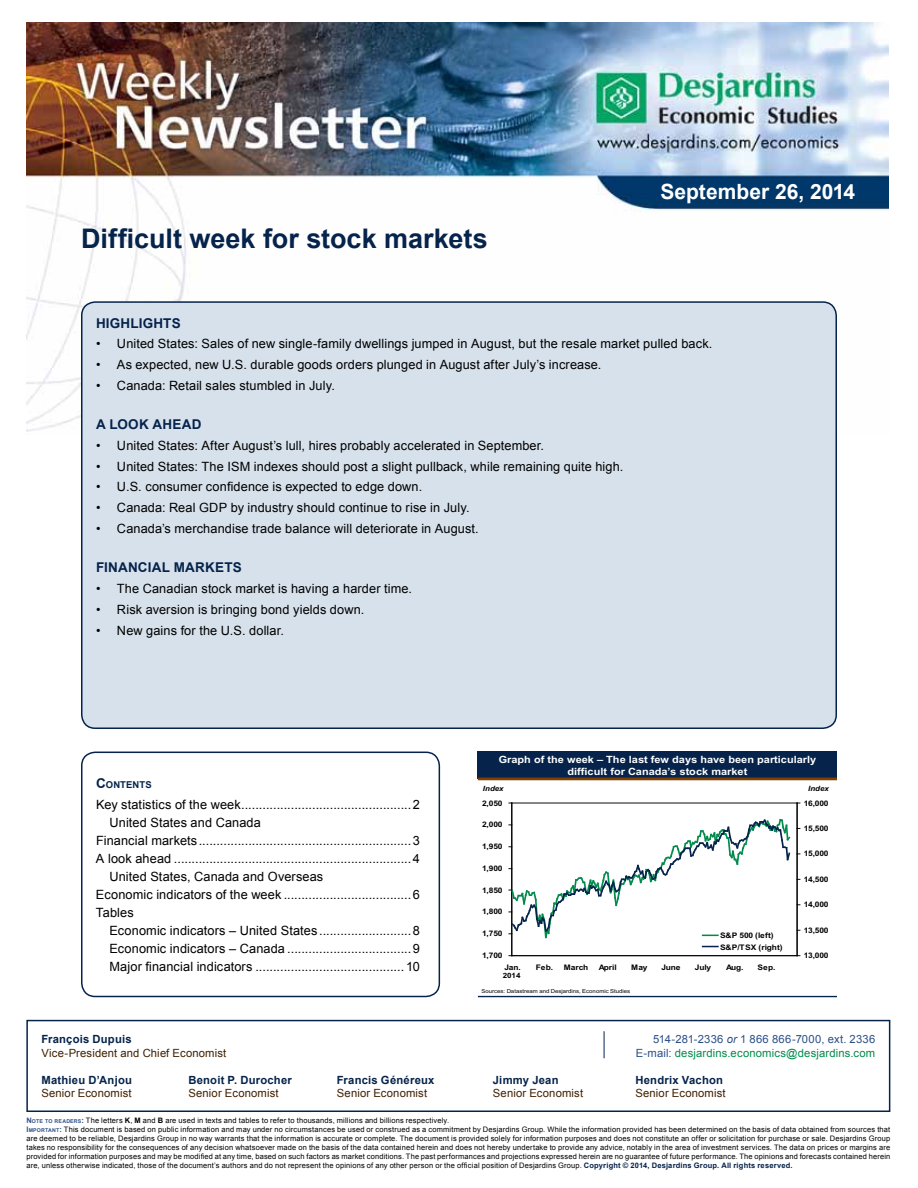
<style>
.page{position:relative;width:918px;height:1188px;background:#fff}
.page>*{position:absolute;margin:0;border:0;box-sizing:border-box;transform-origin:0 0}
.t1{font:700 27px "Arial";color:#05234b}
.t2{font:700 21px "Arial";color:#fff}
.t3{font:700 13.5px "Arial";letter-spacing:.015em;color:#05234b}
.t4{font:12.75px "Arial";letter-spacing:.01em;color:#000}
.t5{font:11.25px "Arial";letter-spacing:.015em;color:#401f00}
.t6{font:700 11.25px "Arial";letter-spacing:.02em;color:#05234b}
.t7{font:11.25px "Arial";letter-spacing:.015em;color:#008b4d}
.t8{font:11.25px "Arial";letter-spacing:.025em;color:#2d5088}
.t9{font:700 10.05px/12px "Arial";color:#fff;text-align:center;scale:1.1 1}
.t10{font:700 9.45px "Arial";letter-spacing:.015em;color:#05234b}
.t11{font:700 7.65px/11.2px "Arial";letter-spacing:-.025em;color:#000;scale:1.1 1}
.t12{font:7.5px/9px "Arial";letter-spacing:.02em;color:#000}
.t13{font:italic 700 7.2px "Arial";color:#000;scale:1.1 1}
.t14{font:700 7.2px "Arial";color:#000;scale:1.1 1}
.t15{font:5.4px "Arial";letter-spacing:.005em;color:#000;scale:1.1 1}
.s1{font-size:13.5px}
.s2{font-style:italic}
.s3{color:#2d5088}
.s4{font-weight:700;color:#2d5088}
.s5{font-weight:700;font-size:5.25px;color:#2d5088}
.s6{font-weight:700}
.s7{font-weight:700;color:#05234b}
</style>
<div class="page">
<img style="left:26px;top:23px;width:862px;height:409px">
<svg style="left:26px;top:1019px;width:865px;height:93px"></svg>
<svg style="left:604px;top:1031px;width:1px;height:27px"></svg>
<div style="left:82px;top:302px;width:754px;height:426px;background:#d7e1eb;border-radius:14px"></div>
<div style="left:81px;top:301px;width:756px;height:428px;border:2px solid #05234b;border-radius:14px"></div>
<div style="left:81px;top:752px;width:359px;height:245px;border:2px solid #05234b;border-radius:14px"></div>
<div style="left:478px;top:751px;width:359px;height:28px;background:#05234b"></div>
<hr style="left:478px;top:777px;width:359px;height:3px;background:#803f00">
<hr style="left:478px;top:996px;width:359px;height:1px;background:#05234b">
<hr style="left:512px;top:803px;width:285px;height:1px;background:#000">
<hr style="left:512px;top:803px;width:1px;height:153px;background:#000">
<hr style="left:512px;top:955px;width:285px;height:1px;background:#000">
<hr style="left:797px;top:803px;width:1px;height:153px;background:#000">
<svg style="left:509px;top:818px;width:291px;height:121px"></svg>
<svg style="left:703px;top:946px;width:15px;height:1px"></svg>
<h1 class="t1" style="left:81px;top:221px;width:408px">Difficult week for stock markets</h1>
<h2 class="t2" style="left:660px;top:178px;width:196px">September 26, 2014</h2>
<p class="t3" style="left:96px;top:314px;width:85px">High lights</p>
<p class="t4" style="left:96px;top:336px;width:618px">• United States: Sales of new single-family dwellings jumped in August, but the resale market pulled back.</p>
<p class="t4" style="left:96px;top:356px;width:507px">• As expected, new U.S. durable goods orders plunged in August after July’s increase.</p>
<p class="t4" style="left:96px;top:377px;width:241px">• Canada: Retail sales stumbled in July.</p>
<p class="t3" style="left:96px;top:416px;width:97px">A look ah ead</p>
<p class="t4" style="left:96px;top:437px;width:450px">• United States: After August’s lull, hires probably accelerated in September.</p>
<p class="t4" style="left:96px;top:458px;width:529px">• United States: The ISM indexes should post a slight pullback, while remaining quite high.</p>
<p class="t4" style="left:96px;top:479px;width:328px">• U.S. consumer confidence is expected to edge down.</p>
<p class="t4" style="left:96px;top:499px;width:375px">• Canada: Real GDP by industry should continue to rise in July.</p>
<p class="t4" style="left:96px;top:520px;width:384px">• Canada’s merchandise trade balance will deteriorate in August.</p>
<p class="t3" style="left:96px;top:559px;width:146px">Financ ial markets</p>
<p class="t4" style="left:96px;top:580px;width:318px">• The Canadian stock market is having a harder time.</p>
<p class="t4" style="left:96px;top:601px;width:270px">• Risk aversion is bringing bond yields down.</p>
<p class="t4" style="left:96px;top:622px;width:189px">• New gains for the U.S. dollar.</p>
<p class="t10" style="left:96px;top:778px;width:57px"><span class="s1">C</span>ONTENTS</p>
<p class="t4" style="left:96px;top:796px;width:326px">Key statistics of the week................................................2</p>
<p class="t4" style="left:110px;top:814px;width:153px">United States and Canada</p>
<p class="t4" style="left:96px;top:832px;width:325px">Financial markets............................................................3</p>
<p class="t4" style="left:96px;top:850px;width:325px">A look ahead ...................................................................4</p>
<p class="t4" style="left:109px;top:868px;width:215px">United States, Canada and Overseas</p>
<p class="t4" style="left:96px;top:886px;width:326px">Economic indicators of the week ....................................6</p>
<p class="t4" style="left:96px;top:904px;width:39px">Tables</p>
<p class="t4" style="left:109px;top:922px;width:312px">Economic indicators – United States ..........................8</p>
<p class="t4" style="left:109px;top:940px;width:312px">Economic indicators – Canada ...................................9</p>
<p class="t4" style="left:109px;top:958px;width:312px">Major financial indicators .......................................... 10</p>
<p class="t9" style="left:499px;top:754px;width:290px">Graph of the week – The last few days have been particularly difficult for Canada’s stock market</p>
<p class="t13" style="left:483px;top:784px;width:20px">Index</p>
<p class="t13" style="left:808px;top:784px;width:20px">Index</p>
<p class="t11" style="left:482px;top:797px;width:20px">2,050</p>
<p class="t11" style="left:482px;top:819px;width:20px">2,000</p>
<p class="t11" style="left:482px;top:841px;width:20px">1,950</p>
<p class="t11" style="left:482px;top:863px;width:20px">1,900</p>
<p class="t11" style="left:482px;top:884px;width:20px">1,850</p>
<p class="t11" style="left:482px;top:906px;width:20px">1,800</p>
<p class="t11" style="left:482px;top:928px;width:20px">1,750</p>
<p class="t11" style="left:482px;top:950px;width:20px">1,700</p>
<p class="t11" style="left:720px;top:930px;width:58px">S&amp;P 500 (left)<br>S&amp;P/TSX (right)</p>
<p class="t11" style="left:505px;top:962px;width:16px">Jan.</p>
<p class="t11" style="left:536px;top:962px;width:17px">Feb.</p>
<p class="t11" style="left:564px;top:962px;width:24px">March</p>
<p class="t11" style="left:599px;top:962px;width:18px">April</p>
<p class="t11" style="left:631px;top:962px;width:16px">May</p>
<p class="t11" style="left:661px;top:962px;width:19px">June</p>
<p class="t11" style="left:695px;top:962px;width:16px">July</p>
<p class="t11" style="left:726px;top:962px;width:17px">Aug.</p>
<p class="t11" style="left:757px;top:962px;width:18px">Sep.</p>
<p class="t14" style="left:503px;top:972px;width:18px">2014</p>
<p class="t15" style="left:481px;top:988px;width:137px">Sources: Datastream and Desjardins, Economic Studies</p>
<p class="t11" style="left:804px;top:797px;width:24px">16,000</p>
<p class="t11" style="left:804px;top:823px;width:24px">15,500</p>
<p class="t11" style="left:804px;top:848px;width:24px">15,000</p>
<p class="t11" style="left:804px;top:874px;width:24px">14,500</p>
<p class="t11" style="left:804px;top:899px;width:24px">14,000</p>
<p class="t11" style="left:804px;top:925px;width:24px">13,500</p>
<p class="t11" style="left:804px;top:950px;width:24px">13,000</p>
<p class="t6" style="left:41px;top:1032px;width:92px">François Dupuis</p>
<p class="t8" style="left:653px;top:1032px;width:224px">514-281-2336 <span class="s2">or</span> 1 866 866-7000, ext. 2336</p>
<p class="t5" style="left:41px;top:1045px;width:186px">Vice-President and Chief Economist</p>
<p class="t7" style="left:636px;top:1045px;width:241px"><span class="s3">E-mail:</span> desjardins.economics@desjardins.com</p>
<p class="t6" style="left:41px;top:1072px;width:92px">Mathieu D’Anjou</p>
<p class="t6" style="left:188px;top:1072px;width:105px">Benoit P. Durocher</p>
<p class="t6" style="left:337px;top:1072px;width:99px">Francis Généreux</p>
<p class="t6" style="left:493px;top:1072px;width:67px">Jimmy Jean</p>
<p class="t6" style="left:635px;top:1072px;width:89px">Hendrix Vachon</p>
<p class="t5" style="left:41px;top:1086px;width:92px">Senior Economist</p>
<p class="t5" style="left:188px;top:1086px;width:92px">Senior Economist</p>
<p class="t5" style="left:337px;top:1086px;width:92px">Senior Economist</p>
<p class="t5" style="left:493px;top:1086px;width:92px">Senior Economist</p>
<p class="t5" style="left:635px;top:1086px;width:92px">Senior Economist</p>
<p class="t12" style="left:26px;top:1116px;width:866px"><span class="s4">N</span><span class="s5">OTE TO READERS</span><span class="s4">:</span> The letters <span class="s6">K</span>, <span class="s6">M</span> and <span class="s6">B</span> are used in texts and tables to refer to thousands, millions and billions respectively.<br><span class="s4">I</span><span class="s5">MPORTANT</span><span class="s4">:</span> This document is based on public information and may under no circumstances be used or construed as a commitment by Desjardins Group. While the information provided has been determined on the basis of data obtained from sources that are deemed to be reliable, Desjardins Group in no way warrants that the information is accurate or complete. The document is provided solely for information purposes and does not constitute an offer or solicitation for purchase or sale. Desjardins Group takes no responsibility for the consequences of any decision whatsoever made on the basis of the data contained herein and does not hereby undertake to provide any advice, notably in the area of investment services. The data on prices or margins are provided for information purposes and may be modified at any time, based on such factors as market conditions. The past performances and projections expressed herein are no guarantee of future performance. The opinions and forecasts contained herein are, unless otherwise indicated, those of the document’s authors and do not represent the opinions of any other person or the official position of Desjardins Group. <span class="s7">Copyright © 2014, Desjardins Group. All rights reserved.</span></p>
</div>
